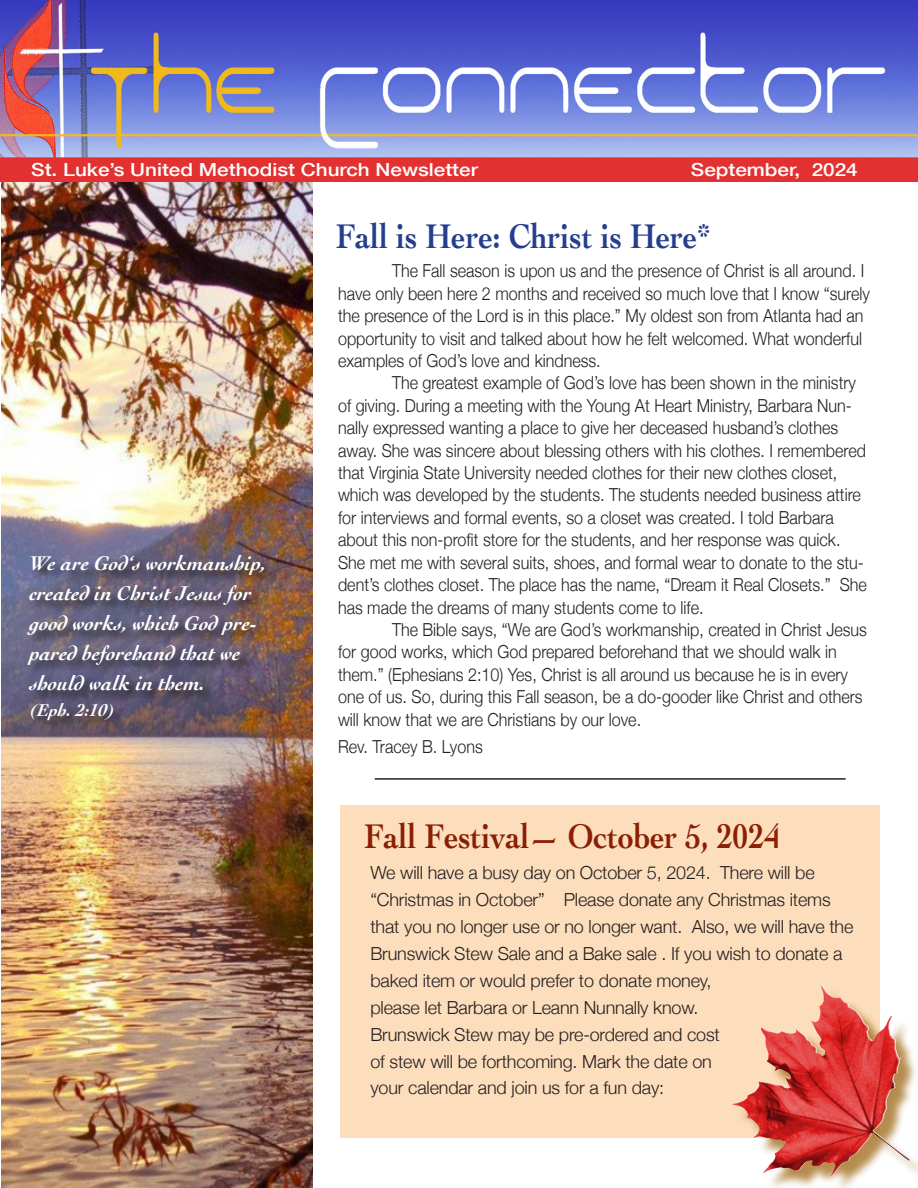
<style>
.page{position:relative;width:918px;height:1188px;background:#fff}
.page>*{position:absolute;margin:0;border:0;box-sizing:border-box;transform-origin:0 0}
.t1{font:700 35.85px "Cochin";color:#8a1f03;scale:.85 1}
.t2{font:700 35.85px "Cochin";color:#253f8e;scale:.85 1}
.t3{font:italic 700 20.85px/29.8px "Cochin";color:#fff}
.t4{font:300 18px/22.4px "Helvetica Neue";color:#231f20;scale:.9 1}
.t5{font:300 18px/26.8px "Helvetica Neue";color:#231f20}
.t6{font:500 18px "Helvetica Neue";color:#fff;scale:1.15 1}
.t7{font:italic 700 18px "Cochin";color:#fff}
</style>
<div class="page">
<div style="left:340px;top:806px;width:540px;height:332px;background:#fcddbc"></div>
<img style="left:1px;top:182px;width:312px;height:1006px">
<img style="left:0;top:0;width:918px;height:182px">
<svg style="left:27px;top:554px;width:251px;height:180px;background:#64586a"></svg>
<hr style="left:375px;top:778px;width:471px;height:2px;background:#231f20">
<div style="left:736px;top:987px;width:182px;height:201px;background:#9e6614;opacity:.75"></div>
<img style="left:732px;top:985px;width:177px;height:193px">
<p class="t6" style="left:31px;top:156px;width:390px">St. Luke’s United Methodist Church Newsletter</p>
<p class="t6" style="left:691px;top:156px;width:147px">September, 2024</p>
<p class="t3" style="left:30px;top:547px;width:238px">We are God‘s workmanship, created in Christ Jesus for good works, which God pre&shy;pared beforehand that we should walk in them.</p>
<p class="t7" style="left:30px;top:698px;width:87px">(Eph. 2:10)</p>
<p class="t2" style="left:336px;top:212px;width:443px">Fall is Here: Christ is Here*</p>
<p class="t4" style="left:338px;top:259px;width:592px;text-indent:54px">The Fall season is upon us and the presence of Christ is all around. I have only been here 2 months and received so much love that I know “surely the presence of the Lord is in this place.” My oldest son from Atlanta had an opportunity to visit and talked about how he felt welcomed. What wonderful examples of God’s love and kindness.</p>
<p class="t4" style="left:338px;top:371px;width:589px;text-indent:54px">The greatest example of God’s love has been shown in the ministry of giving. During a meeting with the Young At Heart Ministry, Barbara Nun&shy;nally expressed wanting a place to give her deceased husband’s clothes away. She was sincere about blessing others with his clothes. I remembered that Virginia State University needed clothes for their new clothes closet, which was developed by the students. The students needed business attire for interviews and formal events, so a closet was created. I told Barbara about this non-profit store for the students, and her response was quick.<br>She met me with several suits, shoes, and formal wear to donate to the stu&shy;dent’s clothes closet. The place has the name, “Dream it Real Closets.” She has made the dreams of many students come to life.</p>
<p class="t4" style="left:338px;top:617px;width:589px;text-indent:54px">The Bible says, “We are God’s workmanship, created in Christ Jesus for good works, which God prepared beforehand that we should walk in them.” (Ephesians 2:10) Yes, Christ is all around us because he is in every one of us. So, during this Fall season, be a do-gooder like Christ and others will know that we are Christians by our love.</p>
<p class="t4" style="left:338px;top:735px;width:162px">Rev. Tracey B. Lyons</p>
<p class="t1" style="left:364px;top:812px;width:491px">Fall Festival— October 5, 2024</p>
<p class="t5" style="left:370px;top:858px;width:484px">We will have a busy day on October 5, 2024. There will be “Christmas in October” Please donate any Christmas items that you no longer use or no longer want. Also, we will have the Brunswick Stew Sale and a Bake sale . If you wish to donate a baked item or would prefer to donate money,<br>please let Barbara or Leann Nunnally know.<br>Brunswick Stew may be pre-ordered and cost<br>of stew will be forthcoming. Mark the date on<br>your calendar and join us for a fun day:</p>
</div>
